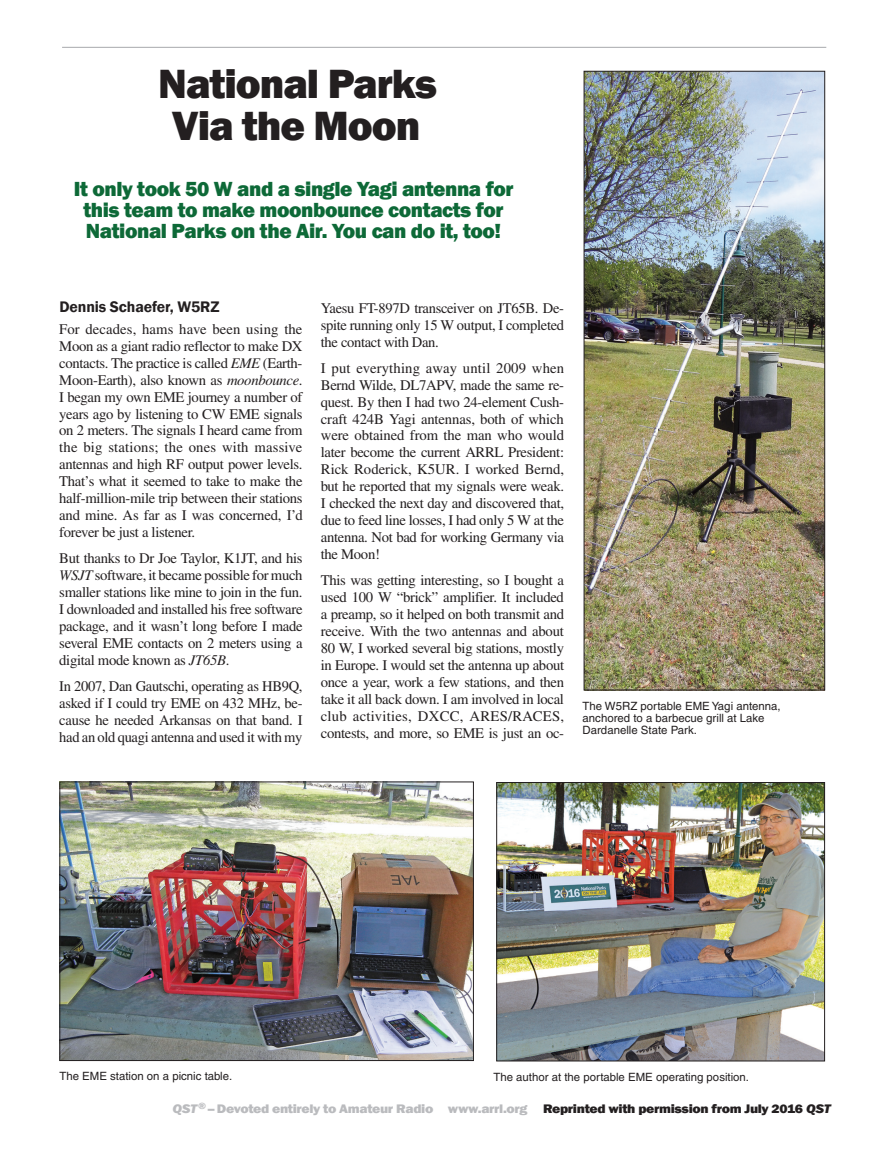
<style>
.page{position:relative;width:885px;height:1161px;background:#fff}
.page>*{position:absolute;margin:0;border:0;box-sizing:border-box;transform-origin:0 0}
.t1{font:800 42px/42px "Franklin Gothic";letter-spacing:-.025em;color:#231f20;text-align:center}
.Deck{font:800 21px/21px "Franklin Gothic";letter-spacing:-.02em;color:#0d6937;text-align:center}
.Byline{font:600 15.75px "Franklin Gothic";letter-spacing:-.01em;color:#231f20}
.Body_Text{font:14.7px/17px "Times";letter-spacing:-.02em;color:#231f20;text-align:justify}
.t2{font:800 12.75px "Franklin Gothic";letter-spacing:-.025em;color:#babbbe;scale:1.1 1}
.t3{font:11.4px/12px "Helvetica";color:#231f20}
.s1{font-style:italic}
.s2{color:#231f20}
.s3{font-style:italic;color:#231f20}
</style>
<div class="page">
<hr style="left:62px;top:47px;width:764px;height:1px;background:#a8a9ad">
<img style="left:585px;top:73px;width:237px;height:615px">
<div style="left:583px;top:71px;width:241px;height:619px;border:1px solid #231f20"></div>
<img style="left:61px;top:784px;width:410px;height:275px">
<div style="left:59px;top:782px;width:414px;height:279px;border:1px solid #231f20"></div>
<img style="left:498px;top:784px;width:324px;height:275px">
<div style="left:496px;top:782px;width:328px;height:279px;border:1px solid #231f20"></div>
<p class="t1" style="left:158px;top:63px;width:280px">National Parks<br>Via the Moon</p>
<p class="Deck" style="left:74px;top:178px;width:441px">It only took 50 W and a single Yagi antenna for this team to make moonbounce contacts for<br>National Parks on the Air. You can do it, too!</p>
<p class="Byline" style="left:59px;top:297px;width:161px">Dennis Schaefer, W5RZ</p>
<p class="Body_Text" style="left:59px;top:320px;width:245px">For decades, hams have been using the Moon as a giant radio reflector to make DX contacts. The practice is called <span class="s1">EME</span> (Earth-Moon-Earth), also known as <span class="s1">moonbounce</span>.<br>I began my own EME journey a number of years ago by listening to CW EME signals on 2 meters. The signals I heard came from the big stations; the ones with massive antennas and high RF output power levels.<br>That’s what it seemed to take to make the half-million-mile trip between their stations and mine. As far as I was concerned, I’d forever be just a listener.</p>
<p class="Body_Text" style="left:59px;top:550px;width:245px">But thanks to Dr Joe Taylor, K1JT, and his <span class="s1">WSJT</span> software, it became possible for much smaller stations like mine to join in the fun.<br>I downloaded and installed his free software package, and it wasn’t long before I made several EME contacts on 2 meters using a digital mode known as <span class="s1">JT65B</span>.</p>
<p class="Body_Text" style="left:59px;top:677px;width:245px">In 2007, Dan Gautschi, operating as HB9Q, asked if I could try EME on 432 MHz, be&shy;cause he needed Arkansas on that band. I had an old quagi antenna and used it with my</p>
<p class="Body_Text" style="left:321px;top:299px;width:245px">Yaesu FT-897D transceiver on JT65B. De&shy;spite running only 15 W output, I completed the contact with Dan.</p>
<p class="Body_Text" style="left:321px;top:359px;width:245px">I put everything away until 2009 when Bernd Wilde, DL7APV, made the same re&shy;quest. By then I had two 24-element Cush&shy;craft 424B Yagi antennas, both of which were obtained from the man who would later become the current ARRL President:<br>Rick Roderick, K5UR. I worked Bernd, but he reported that my signals were weak.<br>I checked the next day and discovered that, due to feed line losses, I had only 5 W at the antenna. Not bad for working Germany via the Moon!</p>
<p class="Body_Text" style="left:321px;top:572px;width:245px">This was getting interesting, so I bought a used 100 W “brick” amplifier. It included a preamp, so it helped on both transmit and receive. With the two antennas and about 80 W, I worked several big stations, mostly in Europe. I would set the antenna up about once a year, work a few stations, and then take it all back down. I am involved in local club activities, DXCC, ARES/RACES, contests, and more, so EME is just an oc-</p>
<p class="t3" style="left:582px;top:700px;width:200px">The W5RZ portable EME Yagi antenna, anchored to a barbecue grill at Lake<br>Dardanelle State Park.</p>
<p class="t3" style="left:59px;top:1070px;width:174px">The EME station on a picnic table.</p>
<p class="t3" style="left:493px;top:1071px;width:257px">The author at the portable EME operating position.</p>
<p class="t2" style="left:172px;top:1101px;width:599px"><span class="s1">QST</span><sup>®</sup>– Devoted entirely to Amateur Radio www.arrl.org <span class="s2">Reprinted with permission from July 2016</span> <span class="s3">QST</span></p>
</div>
